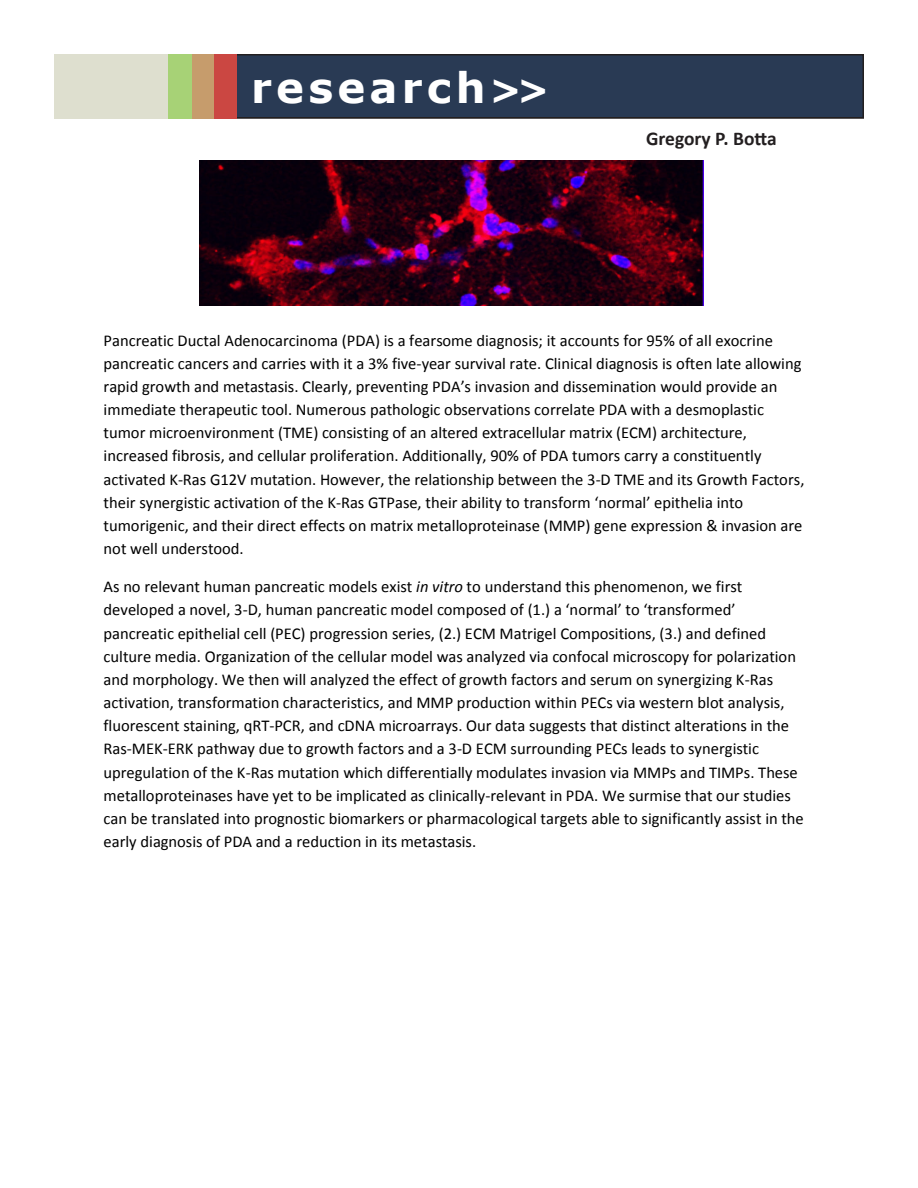
<style>
.page{position:relative;width:918px;height:1188px;background:#fff}
.page>*{position:absolute;margin:0;border:0;box-sizing:border-box;transform-origin:0 0}
.t1{font:700 45px "Verdana";letter-spacing:.1em;color:#fff}
.t2{font:700 42px "Verdana";letter-spacing:.1em;color:#fff}
.t3{font:700 36px "Verdana";color:#fff}
.t4{font:700 30px "Verdana";color:#fff}
.t5{font:700 19.5px "Calibri";color:#231f20}
.t6{font:16.5px/23.2px "Calibri";color:#000}
.s1{font-style:italic}
</style>
<div class="page">
<div style="left:55px;top:55px;width:808px;height:63px;background:#293a54"></div>
<div style="left:54px;top:54px;width:810px;height:64px;border:2px solid #231f20"></div>
<div style="left:168px;top:54px;width:24px;height:64px;background:#a7d276"></div>
<div style="left:54px;top:54px;width:114px;height:64px;background:#dedfcf"></div>
<div style="left:192px;top:54px;width:22px;height:64px;background:#c69c6c"></div>
<div style="left:214px;top:54px;width:23px;height:64px;background:#cb4742"></div>
<img style="left:200px;top:160px;width:503px;height:146px">
<p class="t1" style="left:232px;top:55px;width:253px">research</p>
<p class="t2" style="left:251px;top:61px;width:236px">research</p>
<p class="t4" style="left:488px;top:70px;width:51px">&gt;&gt;</p>
<p class="t3" style="left:490px;top:67px;width:60px">&gt;&gt;</p>
<p class="t5" style="left:646px;top:127px;width:132px">Gregory P. Botta</p>
<p class="t6" style="left:104px;top:328px;width:702px">Pancreatic Ductal Adenocarcinoma (PDA) is a fearsome diagnosis; it accounts for 95% of all exocrine pancreatic cancers and carries with it a 3% five-year survival rate. Clinical diagnosis is often late allowing rapid growth and metastasis. Clearly, preventing PDA’s invasion and dissemination would provide an immediate therapeutic tool. Numerous pathologic observations correlate PDA with a desmoplastic tumor microenvironment (TME) consisting of an altered extracellular matrix (ECM) architecture, increased fibrosis, and cellular proliferation. Additionally, 90% of PDA tumors carry a constituently activated K-Ras G12V mutation. However, the relationship between the 3-D TME and its Growth Factors, their synergistic activation of the K-Ras GTPase, their ability to transform ‘normal’ epithelia into tumorigenic, and their direct effects on matrix metalloproteinase (MMP) gene expression &amp; invasion are not well understood.</p>
<p class="t6" style="left:103px;top:574px;width:702px">As no relevant human pancreatic models exist <span class="s1">in vitro</span> to understand this phenomenon, we first developed a novel, 3-D, human pancreatic model composed of (1.) a ‘normal’ to ‘transformed’ pancreatic epithelial cell (PEC) progression series, (2.) ECM Matrigel Compositions, (3.) and defined culture media. Organization of the cellular model was analyzed via confocal microscopy for polarization and morphology. We then will analyzed the effect of growth factors and serum on synergizing K-Ras activation, transformation characteristics, and MMP production within PECs via western blot analysis, fluorescent staining, qRT-PCR, and cDNA microarrays. Our data suggests that distinct alterations in the Ras-MEK-ERK pathway due to growth factors and a 3-D ECM surrounding PECs leads to synergistic upregulation of the K-Ras mutation which differentially modulates invasion via MMPs and TIMPs. These metalloproteinases have yet to be implicated as clinically-relevant in PDA. We surmise that our studies can be translated into prognostic biomarkers or pharmacological targets able to significantly assist in the early diagnosis of PDA and a reduction in its metastasis.</p>
</div>
